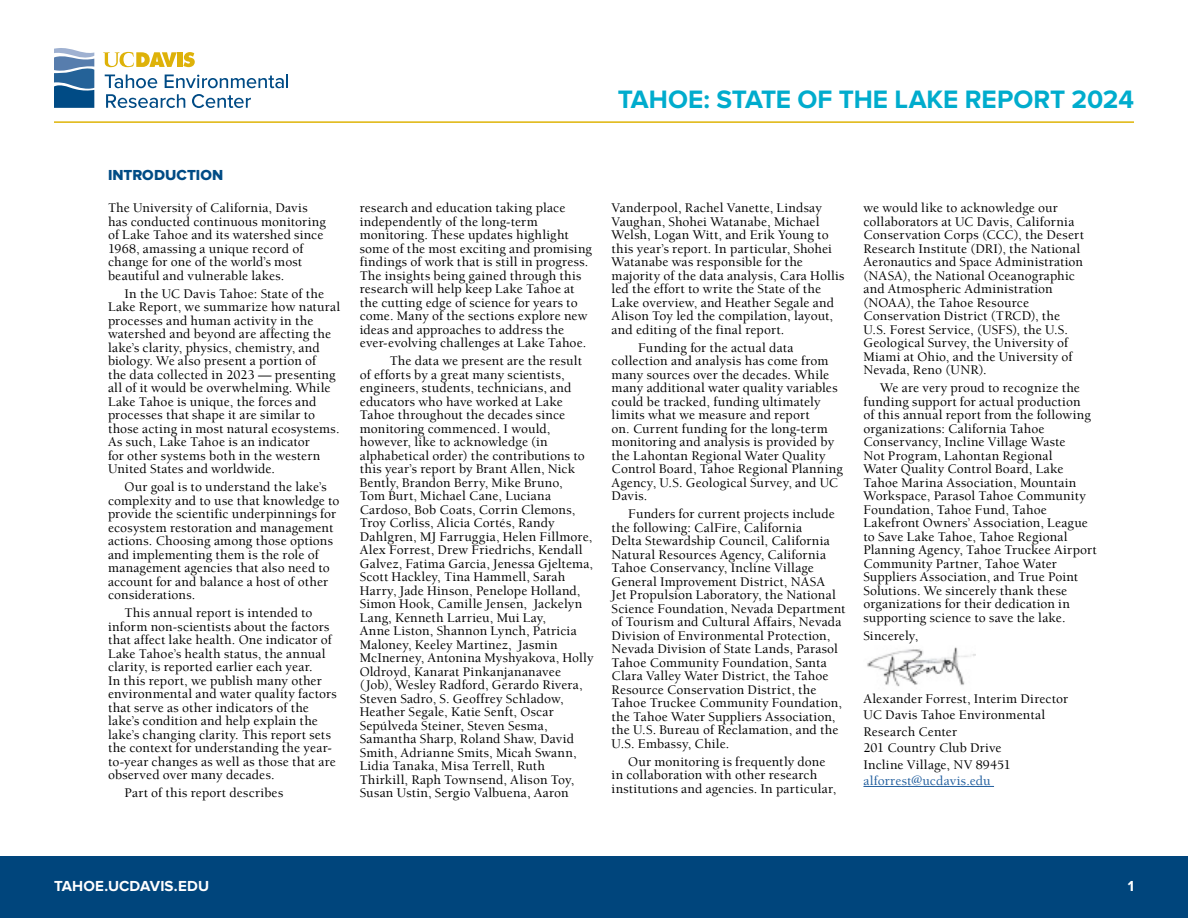
<style>
.page{position:relative;width:1188px;height:918px;background:#fff}
.page>*{position:absolute;margin:0;border:0;box-sizing:border-box;transform-origin:0 0}
.t1{font:700 26.1px "Proxima Nova";color:#00accd}
.t2{font:700 15.15px "Proxima Nova";letter-spacing:.01em;color:#fff}
.t3{font:15.15px "Proxima Nova Extrabld";letter-spacing:.005em;color:#004b85}
.t4{font:500 13.5px/13.5px "Berkeley UC Davis";letter-spacing:.01em;color:#000}
.t5{font:500 13.5px "Berkeley UC Davis";letter-spacing:.015em;color:#215e9e}
</style>
<div class="page">
<div style="left:0;top:856px;width:1188px;height:62px;background:#00457c"></div>
<hr style="left:54px;top:121px;width:1080px;height:2px;background:#deb407">
<svg style="left:183px;top:52px;width:12px;height:15px"></svg>
<div style="left:177px;top:52px;width:5px;height:15px;background:#deb209"></div>
<svg style="left:103px;top:52px;width:74px;height:15px"></svg>
<svg style="left:105px;top:75px;width:52px;height:13px"></svg>
<svg style="left:165px;top:75px;width:123px;height:13px"></svg>
<svg style="left:106px;top:94px;width:79px;height:14px"></svg>
<svg style="left:192px;top:94px;width:59px;height:14px"></svg>
<svg style="left:54px;top:48px;width:40px;height:60px"></svg>
<hr style="left:863px;top:786px;width:131px;height:1px;background:#215e9e">
<img style="left:867px;top:647px;width:108px;height:40px">
<h1 class="t1" style="left:618px;top:85px;width:518px">TAHOE: STATE OF THE LAKE REPORT 2024</h1>
<p class="t3" style="left:108px;top:166px;width:117px">INTRODUCTION</p>
<p class="t4" style="left:108px;top:201px;width:219px">The University of California, Davis has conducted continuous monitoring of Lake Tahoe and its watershed since 1968, amassing a unique record of change for one of the world’s most beautiful and vulnerable lakes.</p>
<p class="t4" style="left:108px;top:286px;width:234px;text-indent:17px">In the UC Davis Tahoe: State of the Lake Report, we summarize how natural processes and human activity in the watershed and beyond are affecting the lake’s clarity, physics, chemistry, and biology. We also present a portion of<br>the data collected in 2023 — presenting all of it would be overwhelming. While Lake Tahoe is unique, the forces and processes that shape it are similar to those acting in most natural ecosystems.<br>As such, Lake Tahoe is an indicator<br>for other systems both in the western United States and worldwide.</p>
<p class="t4" style="left:108px;top:480px;width:233px;text-indent:17px">Our goal is to understand the lake’s complexity and to use that knowledge to provide the scientific underpinnings for ecosystem restoration and management actions. Choosing among those options and implementing them is the role of management agencies that also need to account for and balance a host of other considerations.</p>
<p class="t4" style="left:108px;top:606px;width:230px;text-indent:17px">This annual report is intended to inform non-scientists about the factors that affect lake health. One indicator of Lake Tahoe’s health status, the annual clarity, is reported earlier each year.<br>In this report, we publish many other environmental and water quality factors that serve as other indicators of the lake’s condition and help explain the lake’s changing clarity. This report sets the context for understanding the year&shy;to-year changes as well as those that are observed over many decades.</p>
<p class="t4" style="left:125px;top:786px;width:160px">Part of this report describes</p>
<p class="t4" style="left:360px;top:201px;width:234px">research and education taking place independently of the long-term monitoring. These updates highlight some of the most exciting and promising findings of work that is still in progress.<br>The insights being gained through this research will help keep Lake Tahoe at the cutting edge of science for years to come. Many of the sections explore new ideas and approaches to address the ever-evolving challenges at Lake Tahoe.</p>
<p class="t4" style="left:360px;top:354px;width:235px;text-indent:30px">The data we present are the result of efforts by a great many scientists, engineers, students, technicians, and educators who have worked at Lake Tahoe throughout the decades since monitoring commenced. I would, however, like to acknowledge (in alphabetical order) the contributions to this year’s report by Brant Allen, Nick Bently, Brandon Berry, Mike Bruno,<br>Tom Burt, Michael Cane, Luciana Cardoso, Bob Coats, Corrin Clemons, Troy Corliss, Alicia Cortés, Randy Dahlgren, MJ Farruggia, Helen Fillmore, Alex Forrest, Drew Friedrichs, Kendall Galvez, Fatima Garcia, Jenessa Gjeltema, Scott Hackley, Tina Hammell, Sarah Harry, Jade Hinson, Penelope Holland, Simon Hook, Camille Jensen, Jackelyn Lang, Kenneth Larrieu, Mui Lay,<br>Anne Liston, Shannon Lynch, Patricia Maloney, Keeley Martinez, Jasmin McInerney, Antonina Myshyakova, Holly Oldroyd, Kanarat Pinkanjananavee (Job), Wesley Radford, Gerardo Rivera, Steven Sadro, S. Geoffrey Schladow, Heather Segale, Katie Senft, Oscar Sepúlveda Steiner, Steven Sesma, Samantha Sharp, Roland Shaw, David Smith, Adrianne Smits, Micah Swann, Lidia Tanaka, Misa Terrell, Ruth Thirkill, Raph Townsend, Alison Toy, Susan Ustin, Sergio Valbuena, Aaron</p>
<p class="t4" style="left:612px;top:201px;width:234px">Vanderpool, Rachel Vanette, Lindsay Vaughan, Shohei Watanabe, Michael Welsh, Logan Witt, and Erik Young to this year’s report. In particular, Shohei Watanabe was responsible for the majority of the data analysis, Cara Hollis led the effort to write the State of the Lake overview, and Heather Segale and Alison Toy led the compilation, layout, and editing of the final report.</p>
<p class="t4" style="left:612px;top:340px;width:233px;text-indent:27px">Funding for the actual data collection and analysis has come from many sources over the decades. While many additional water quality variables could be tracked, funding ultimately limits what we measure and report<br>on. Current funding for the long-term monitoring and analysis is provided by the Lahontan Regional Water Quality Control Board, Tahoe Regional Planning Agency, U.S. Geological Survey, and UC Davis.</p>
<p class="t4" style="left:612px;top:507px;width:235px;text-indent:17px">Funders for current projects include the following: CalFire, California<br>Delta Stewardship Council, California Natural Resources Agency, California Tahoe Conservancy, Incline Village General Improvement District, NASA<br>Jet Propulsion Laboratory, the National Science Foundation, Nevada Department of Tourism and Cultural Affairs, Nevada Division of Environmental Protection, Nevada Division of State Lands, Parasol Tahoe Community Foundation, Santa Clara Valley Water District, the Tahoe Resource Conservation District, the Tahoe Truckee Community Foundation, the Tahoe Water Suppliers Association, the U.S. Bureau of Reclamation, and the U.S. Embassy, Chile.</p>
<p class="t4" style="left:612px;top:754px;width:226px;text-indent:17px">Our monitoring is frequently done in collaboration with other research institutions and agencies. In particular,</p>
<p class="t4" style="left:863px;top:201px;width:222px">we would like to acknowledge our collaborators at UC Davis, California Conservation Corps (CCC), the Desert Research Institute (DRI), the National Aeronautics and Space Administration (NASA), the National Oceanographic and Atmospheric Administration (NOAA), the Tahoe Resource Conservation District (TRCD), the U.S. Forest Service, (USFS), the U.S.<br>Geological Survey, the University of Miami at Ohio, and the University of Nevada, Reno (UNR).</p>
<p class="t4" style="left:863px;top:381px;width:235px;text-indent:17px">We are very proud to recognize the funding support for actual production<br>of this annual report from the following organizations: California Tahoe Conservancy, Incline Village Waste<br>Not Program, Lahontan Regional<br>Water Quality Control Board, Lake Tahoe Marina Association, Mountain Workspace, Parasol Tahoe Community Foundation, Tahoe Fund, Tahoe Lakefront Owners’ Association, League to Save Lake Tahoe, Tahoe Regional Planning Agency, Tahoe Truckee Airport Community Partner, Tahoe Water Suppliers Association, and True Point Solutions. We sincerely thank these organizations for their dedication in supporting science to save the lake.</p>
<p class="t4" style="left:863px;top:628px;width:56px">Sincerely,</p>
<p class="t4" style="left:863px;top:690px;width:206px;line-height:16.5px">Alexander Forrest, Interim Director<br>UC Davis Tahoe Environmental<br>Research Center<br>201 Country Club Drive<br>Incline Village, NV 89451</p>
<p class="t5" style="left:863px;top:773px;width:129px">alforrest@ucdavis.edu</p>
<p class="t2" style="left:54px;top:877px;width:157px">TAHOE.UCDAVIS.EDU</p>
<p class="t2" style="left:1128px;top:877px;width:8px">1</p>
</div>
